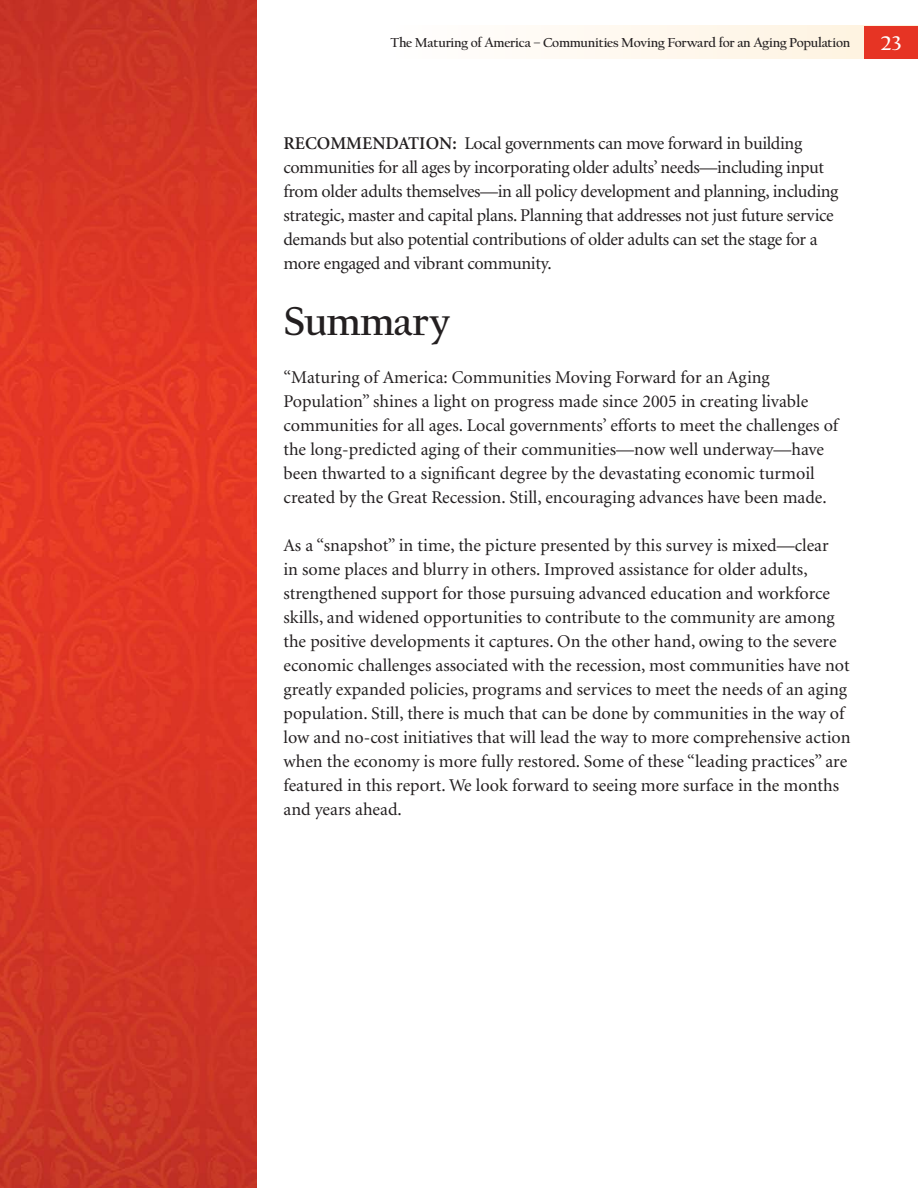
<style>
.page{position:relative;width:918px;height:1188px;background:#fff}
.page>*{position:absolute;margin:0;border:0;box-sizing:border-box;transform-origin:0 0}
.t1{font:700 42px "Californian FB";letter-spacing:-.02em;color:#231f20}
.t2{font:700 21px "Californian FB";color:#fff}
.t3{font:18px/24px "Minion";color:#231f20}
.t4{font:18px/24px "Minion";letter-spacing:-.02em;color:#231f20}
.t5{font:700 13.5px "Californian FB";letter-spacing:-.02em;color:#231f20}
.s1{font-weight:600}
</style>
<div class="page">
<svg style="left:256px;top:26px;width:608px;height:32px"></svg>
<div style="left:864px;top:26px;width:54px;height:32px;background:#e63424"></div>
<img style="left:0;top:0;width:256px;height:1188px">
<p class="t5" style="left:391px;top:36px;width:461px">The Maturing of America – Communities Moving Forward for an Aging Population</p>
<p class="t2" style="left:880px;top:33px;width:23px">23</p>
<p class="t4" style="left:284px;top:131px;width:556px"><span class="s1">RECOMMENDATION:</span> Local governments can move forward in building communities for all ages by incorporating older adults’ needs—including input from older adults themselves—in all policy development and planning, including strategic, master and capital plans. Planning that addresses not just future service demands but also potential contributions of older adults can set the stage for a more engaged and vibrant community.</p>
<h1 class="t1" style="left:284px;top:299px;width:168px">Summary</h1>
<p class="t3" style="left:284px;top:365px;width:556px">“Maturing of America: Communities Moving Forward for an Aging Population” shines a light on progress made since 2005 in creating livable communities for all ages. Local governments’ efforts to meet the challenges of the long-predicted aging of their communities—now well underway—have been thwarted to a significant degree by the devastating economic turmoil created by the Great Recession. Still, encouraging advances have been made.</p>
<p class="t3" style="left:284px;top:533px;width:569px">As a “snapshot” in time, the picture presented by this survey is mixed—clear<br>in some places and blurry in others. Improved assistance for older adults, strengthened support for those pursuing advanced education and workforce skills, and widened opportunities to contribute to the community are among the positive developments it captures. On the other hand, owing to the severe economic challenges associated with the recession, most communities have not greatly expanded policies, programs and services to meet the needs of an aging population. Still, there is much that can be done by communities in the way of low and no-cost initiatives that will lead the way to more comprehensive action when the economy is more fully restored. Some of these “leading practices” are featured in this report. We look forward to seeing more surface in the months and years ahead.</p>
</div>
